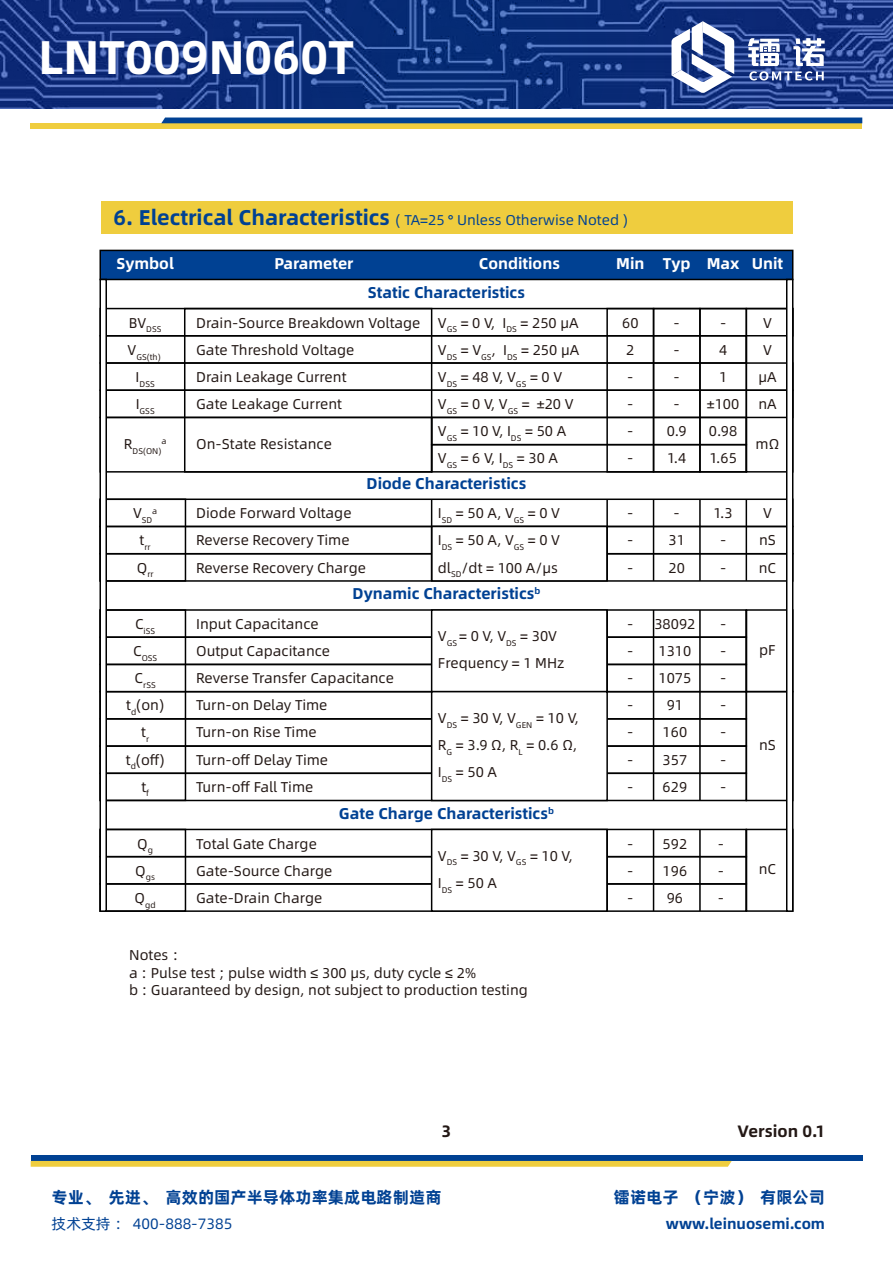
<style>
.page{position:relative;width:893px;height:1263px;background:#fff}
.page>*{position:absolute;margin:0;border:0;box-sizing:border-box;transform-origin:0 0}
.t1{font:47.25px "Alibaba Pu Hui Ti B";color:#fff}
.t2{font:16.5px "Alibaba Pu Hui Ti B";color:#004193}
.t3{font:16.5px "Alibaba Pu Hui Ti B";color:#231815}
.t4{font:15.6px "Alibaba Pu Hui Ti B";color:#004193}
.t5{font:15.6px "Alibaba Pu Hui Ti B";color:#fff}
.t6{font:15px "Alibaba Pu Hui Ti B";color:#004193}
.t7{font:15px "Alibaba Pu Hui Ti R";color:#004193}
.t8{font:14.25px/27px "Alibaba Pu Hui Ti R";color:#231815}
.t9{font:14.25px "Alibaba Pu Hui Ti R";color:#004193}
.t10{font:8.25px "Alibaba Pu Hui Ti R";color:#231815}
.s1{font-family:"Alibaba Pu Hui Ti B";font-size:21.3px}
</style>
<div class="page">
<div style="left:101px;top:201px;width:691px;height:32px;background:#efcd3e"></div>
<div style="left:99px;top:250px;width:694px;height:30px;background:#004193;border:2px solid #000"></div>
<div style="left:99px;top:389px;width:694px;height:29px;border:2px solid #000"></div>
<div style="left:99px;top:335px;width:648px;height:29px;border:2px solid #000"></div>
<div style="left:431px;top:417px;width:316px;height:28px;border:2px solid #000"></div>
<div style="left:431px;top:444px;width:316px;height:29px;border:2px solid #000"></div>
<div style="left:746px;top:308px;width:47px;height:165px;border:2px solid #000"></div>
<div style="left:99px;top:417px;width:333px;height:56px;border:2px solid #000"></div>
<div style="left:699px;top:308px;width:48px;height:165px;border:2px solid #000"></div>
<div style="left:653px;top:308px;width:48px;height:165px;border:2px solid #000"></div>
<div style="left:606px;top:308px;width:48px;height:165px;border:2px solid #000"></div>
<div style="left:184px;top:308px;width:248px;height:165px;border:2px solid #000"></div>
<div style="left:99px;top:553px;width:694px;height:29px;border:2px solid #000"></div>
<div style="left:99px;top:498px;width:694px;height:29px;border:2px solid #000"></div>
<div style="left:99px;top:526px;width:694px;height:28px;border:2px solid #000"></div>
<div style="left:431px;top:526px;width:177px;height:56px;background:#fff;border:2px solid #000"></div>
<div style="left:99px;top:498px;width:87px;height:84px;border:2px solid #000"></div>
<hr style="left:606px;top:499px;width:2px;height:82px;background:#000">
<hr style="left:431px;top:499px;width:1px;height:82px;background:#000">
<hr style="left:653px;top:499px;width:1px;height:82px;background:#000">
<hr style="left:699px;top:499px;width:2px;height:82px;background:#000">
<hr style="left:746px;top:499px;width:1px;height:82px;background:#000">
<div style="left:746px;top:691px;width:47px;height:110px;border:2px solid #000"></div>
<div style="left:99px;top:636px;width:648px;height:29px;border:2px solid #000"></div>
<div style="left:99px;top:691px;width:648px;height:29px;border:2px solid #000"></div>
<div style="left:99px;top:718px;width:648px;height:29px;border:2px solid #000"></div>
<div style="left:99px;top:772px;width:648px;height:29px;border:2px solid #000"></div>
<div style="left:431px;top:609px;width:177px;height:83px;background:#fff;border:2px solid #000"></div>
<div style="left:99px;top:609px;width:87px;height:192px;border:2px solid #000"></div>
<div style="left:431px;top:691px;width:177px;height:110px;background:#fff;border:2px solid #000"></div>
<hr style="left:606px;top:610px;width:2px;height:82px;background:#000">
<hr style="left:653px;top:610px;width:1px;height:190px;background:#000">
<hr style="left:699px;top:610px;width:2px;height:190px;background:#000">
<hr style="left:746px;top:610px;width:1px;height:82px;background:#000">
<div style="left:746px;top:829px;width:47px;height:83px;border:2px solid #000"></div>
<div style="left:99px;top:883px;width:648px;height:29px;border:2px solid #000"></div>
<div style="left:99px;top:829px;width:648px;height:28px;border:2px solid #000"></div>
<div style="left:99px;top:856px;width:648px;height:29px;border:2px solid #000"></div>
<div style="left:431px;top:829px;width:177px;height:83px;background:#fff;border:2px solid #000"></div>
<div style="left:99px;top:829px;width:87px;height:83px;border:2px solid #000"></div>
<hr style="left:606px;top:829px;width:2px;height:82px;background:#000">
<hr style="left:746px;top:829px;width:1px;height:82px;background:#000">
<hr style="left:699px;top:829px;width:2px;height:82px;background:#000">
<hr style="left:653px;top:829px;width:1px;height:82px;background:#000">
<svg style="left:99px;top:279px;width:8px;height:633px"></svg>
<svg style="left:786px;top:279px;width:7px;height:633px"></svg>
<div style="left:31px;top:1155px;width:831px;height:6px;background:#004193"></div>
<svg style="left:31px;top:1161px;width:701px;height:6px"></svg>
<svg style="left:0;top:0;width:893px;height:108px"></svg>
<div style="left:31px;top:123px;width:831px;height:6px;background:#efcd3e"></div>
<div style="left:161px;top:118px;width:701px;height:5px;background:#004193"></div>
<svg style="left:671px;top:21px;width:63px;height:72px"></svg>
<svg style="left:748px;top:38px;width:77px;height:43px"></svg>
<h1 class="t1" style="left:38px;top:20px;width:317px">LNT009N060T</h1>
<p class="t9" style="left:114px;top:209px;width:516px"><span class="s1">6. Electrical Characteristics</span> ( TA=25 ° Unless Otherwise Noted )</p>
<p class="t5" style="left:117px;top:251px;width:59px">Symbol</p>
<p class="t5" style="left:274px;top:251px;width:81px">Parameter</p>
<p class="t5" style="left:479px;top:251px;width:83px">Conditions</p>
<p class="t5" style="left:616px;top:251px;width:169px">Min Typ Max Unit</p>
<p class="t4" style="left:368px;top:280px;width:159px">Static Characteristics</p>
<p class="t10" style="left:129px;top:323px;width:34px"><sup>BV</sup>DSS</p>
<p class="t10" style="left:128px;top:350px;width:35px"><sup>V</sup>GS(th)</p>
<p class="t10" style="left:136px;top:377px;width:21px"><sup>I</sup>DSS</p>
<p class="t10" style="left:136px;top:405px;width:20px"><sup>I</sup>GSS</p>
<p class="t8" style="left:196px;top:308px;width:226px">Drain-Source Breakdown Voltage<br>Gate Threshold Voltage<br>Drain Leakage Current<br>Gate Leakage Current</p>
<p class="t8" style="left:438px;top:308px;width:143px">V<sub>GS</sub> = 0 V, I<sub>DS</sub> = 250 μA<br>V<sub>DS</sub> = V<sub>GS</sub>, I<sub>DS</sub> = 250 μA<br>V<sub>DS</sub> = 48 V, V<sub>GS</sub> = 0 V<br>V<sub>GS</sub> = 0 V, V<sub>GS</sub> = ±20 V<br>V<sub>GS</sub> = 10 V, I<sub>DS</sub> = 50 A<br>V<sub>GS</sub> = 6 V, I<sub>DS</sub> = 30 A</p>
<p class="t8" style="left:622px;top:308px;width:18px">60<br>2 -<br>-<br>-<br>-</p>
<p class="t8" style="left:667px;top:308px;width:22px;text-align:center">-<br>-<br>-<br>-<br>0.9<br>1.4</p>
<p class="t8" style="left:707px;top:308px;width:34px;text-align:center">-<br>4<br>1 ±100<br>0.98<br>1.65</p>
<p class="t8" style="left:758px;top:308px;width:20px;text-align:center">V<br>V μA nA</p>
<p class="t10" style="left:124px;top:445px;width:39px"><sup>R</sup>DS(ON)</p>
<p class="t10" style="left:161px;top:435px;width:7px">a</p>
<p class="t8" style="left:196px;top:430px;width:137px">On-State Resistance</p>
<p class="t8" style="left:756px;top:430px;width:25px">mΩ</p>
<p class="t10" style="left:133px;top:514px;width:21px"><sup>V</sup>SD</p>
<p class="t10" style="left:152px;top:505px;width:7px">a</p>
<p class="t10" style="left:140px;top:541px;width:13px"><sup>t</sup>rr</p>
<p class="t10" style="left:137px;top:568px;width:18px"><sup>Q</sup>rr</p>
<p class="t10" style="left:135px;top:625px;width:22px"><sup>C</sup>iSS</p>
<p class="t10" style="left:133px;top:652px;width:26px"><sup>C</sup>OSS</p>
<p class="t10" style="left:135px;top:679px;width:23px"><sup>C</sup>rSS</p>
<p class="t8" style="left:126px;top:691px;width:40px;text-align:center">t<sub>d</sub>(on) t<sub>r </sub>t<sub>d</sub>(off) t<sub>f</sub></p>
<p class="t8" style="left:137px;top:829px;width:17px">Q<sub>g</sub></p>
<p class="t10" style="left:135px;top:871px;width:21px"><sup>Q</sup>gs</p>
<p class="t10" style="left:135px;top:898px;width:23px"><sup>Q</sup>gd</p>
<p class="t4" style="left:367px;top:471px;width:161px">Diode Characteristics</p>
<p class="t8" style="left:196px;top:499px;width:171px">Diode Forward Voltage<br>Reverse Recovery Time<br>Reverse Recovery Charge</p>
<p class="t8" style="left:438px;top:499px;width:124px;text-align:justify">I<sub>SD</sub> = 50 A, V<sub>GS</sub> = 0 V I<sub>DS</sub> = 50 A, V<sub>GS</sub> = 0 V dl<sub>SD</sub>/dt = 100 A/μs</p>
<p class="t8" style="left:627px;top:499px;width:8px;text-align:justify">- - -</p>
<p class="t8" style="left:668px;top:499px;width:18px;text-align:center">-<br>31<br>20</p>
<p class="t8" style="left:713px;top:499px;width:21px;text-align:center">1.3 -<br>-</p>
<p class="t8" style="left:759px;top:499px;width:19px;text-align:center">V nS nC</p>
<p class="t4" style="left:352px;top:582px;width:190px">Dynamic Characteristics<sup>b</sup></p>
<p class="t8" style="left:196px;top:610px;width:199px">Input Capacitance<br>Output Capacitance<br>Reverse Transfer Capacitance<br>Turn-on Delay Time<br>Turn-on Rise Time<br>Turn-off Delay Time<br>Turn-off Fall Time</p>
<p class="t8" style="left:438px;top:622px;width:128px">V<sub>GS</sub> = 0 V, V<sub>DS</sub> = 30V<br>Frequency = 1 MHz</p>
<p class="t8" style="left:438px;top:704px;width:142px;text-align:justify">V<sub>DS</sub> = 30 V, V<sub>GEN</sub> = 10 V, R<sub>G</sub> = 3.9 Ω, R<sub>L</sub> = 0.6 Ω, I<sub>DS</sub> = 50 A</p>
<p class="t4" style="left:339px;top:801px;width:217px">Gate Charge Characteristics<sup>b</sup></p>
<p class="t8" style="left:627px;top:610px;width:8px;text-align:justify">- - - - - - -</p>
<p class="t8" style="left:654px;top:610px;width:42px;text-align:center">38092<br>1310<br>1075<br>91<br>160<br>357<br>629</p>
<p class="t8" style="left:720px;top:610px;width:8px;text-align:justify">- - - - - - -</p>
<p class="t8" style="left:196px;top:829px;width:138px">Total Gate Charge<br>Gate-Source Charge<br>Gate-Drain Charge</p>
<p class="t8" style="left:438px;top:841px;width:136px">V<sub>DS</sub> = 30 V, V<sub>GS</sub> = 10 V,<br>I<sub>DS</sub> = 50 A</p>
<p class="t8" style="left:627px;top:829px;width:8px;text-align:justify">- - -</p>
<p class="t8" style="left:663px;top:829px;width:26px;text-align:justify">592<br>196<br>96</p>
<p class="t8" style="left:718px;top:829px;width:8px;text-align:justify">- - -</p>
<p class="t8" style="left:759px;top:635px;width:18px">pF</p>
<p class="t8" style="left:759px;top:731px;width:18px">nS</p>
<p class="t8" style="left:759px;top:855px;width:19px">nC</p>
<p class="t8" style="left:129px;top:946px;width:400px;line-height:17.1px">Notes ：<br>a : Pulse test ; pulse width ≤ 300 μs, duty cycle ≤ 2%<br>b : Guaranteed by design, not subject to production testing</p>
<p class="t3" style="left:442px;top:1118px;width:11px">3</p>
<p class="t3" style="left:737px;top:1118px;width:89px">Version 0.1</p>
<p class="t2" style="left:52px;top:1184px;width:391px">专业、先进、高效的国产半导体功率集成电路制造商</p>
<p class="t2" style="left:614px;top:1184px;width:213px">镭诺电子（宁波）有限公司</p>
<p class="t7" style="left:52px;top:1213px;width:182px">技术支持： 400-888-7385</p>
<p class="t6" style="left:666px;top:1212px;width:161px">www.leinuosemi.com</p>
</div>
